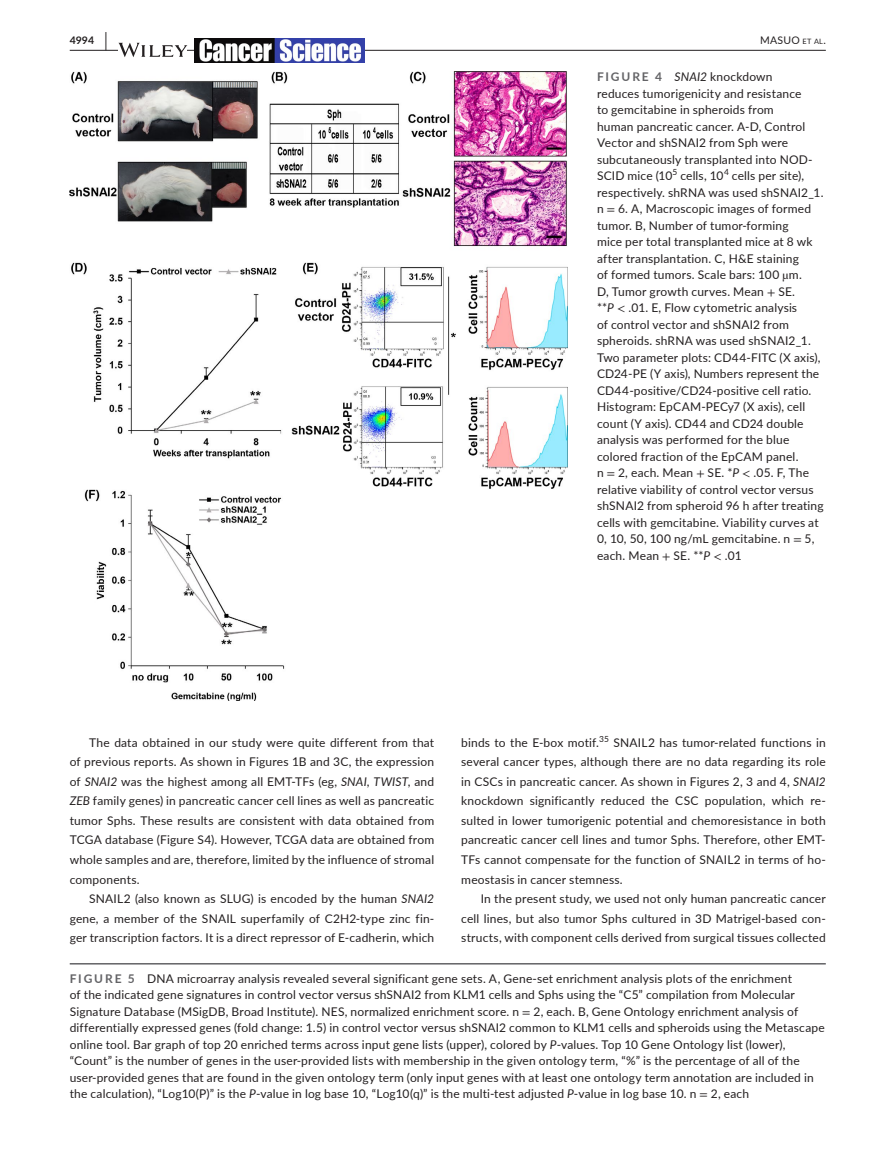
<style>
.page{position:relative;width:893px;height:1174px;background:#fff}
.page>*{position:absolute;margin:0;border:0;box-sizing:border-box;transform-origin:0 0}
.t1{font:12px/16.5px "Lato";letter-spacing:.015em;color:#231f20;text-align:justify}
.t2{font:10.5px "Lato";letter-spacing:.02em;color:#231f20}
.t3{font:700 10.5px "Lato";color:#231f20}
.t4{font:8.4px "Lato";color:#231f20}
.s1{font-size:19.5px}
.s2{font-size:7.35px}
.s3{font-weight:700;color:#636366}
.s4{font-style:italic}
.s5{font-family:"STIX"}
</style>
<div class="page">
<hr style="left:70px;top:50px;width:756px;height:1px;background:#231f20">
<svg style="left:118px;top:43px;width:69px;height:14px"></svg>
<img style="left:195px;top:38px;width:170px;height:24px">
<img style="left:70px;top:72px;width:497px;height:628px">
<hr style="left:70px;top:963px;width:756px;height:1px;background:#636366">
<p class="t3" style="left:70px;top:33px;width:39px">4994 <span class="s1">|</span></p>
<p class="t2" style="left:760px;top:33px;width:67px">MASUO <span class="s2">et al</span>.</p>
<p class="t1" style="left:597px;top:68px;width:228px;text-align:left"><span class="s3">FIGURE 4</span> <span class="s4">SNAI2</span> knockdown<br>reduces tumorigenicity and resistance<br>to gemcitabine in spheroids from<br>human pancreatic cancer. A-D, Control Vector and shSNAI2 from Sph were subcutaneously transplanted into NOD-SCID mice (10<sup>5</sup> cells, 10<sup>4</sup> cells per site), respectively. shRNA was used shSNAI2_1. n <span class="s5">=</span> 6. A, Macroscopic images of formed tumor. B, Number of tumor-forming<br>mice per total transplanted mice at 8 wk after transplantation. C, H&amp;E staining<br>of formed tumors. Scale bars: 100 <span class="s5">µ</span>m.<br>D, Tumor growth curves. Mean <span class="s5">+</span> SE.<br>**<span class="s4">P</span> <span class="s5">&lt;</span> .01. E, Flow cytometric analysis<br>of control vector and shSNAI2 from spheroids. shRNA was used shSNAI2_1.<br>Two parameter plots: CD44-FITC (X axis), CD24-PE (Y axis), Numbers represent the CD44-positive/CD24-positive cell ratio.<br>Histogram: EpCAM-PECy7 (X axis), cell count (Y axis). CD44 and CD24 double analysis was performed for the blue colored fraction of the EpCAM panel.<br>n <span class="s5">=</span> 2, each. Mean <span class="s5">+</span> SE. *<span class="s4">P</span> <span class="s5">&lt;</span> .05. F, The relative viability of control vector versus shSNAI2 from spheroid 96 h after treating cells with gemcitabine. Viability curves at 0, 10, 50, 100 ng/mL gemcitabine. n <span class="s5">=</span> 5, each. Mean <span class="s5">+</span> SE. **<span class="s4">P</span> <span class="s5">&lt;</span> .01</p>
<p class="t1" style="left:70px;top:732px;width:366px;line-height:19.5px;text-indent:20px">The data obtained in our study were quite different from that of previous reports. As shown in Figures 1B and 3C, the expression of <span class="s4">SNAI2</span> was the highest among all EMT-TFs (eg, <span class="s4">SNAI</span>, <span class="s4">TWIST</span>, and <span class="s4">ZEB</span> family genes) in pancreatic cancer cell lines as well as pancreatic tumor Sphs. These results are consistent with data obtained from TCGA database (Figure S4). However, TCGA data are obtained from whole samples and are, therefore, limited by the influence of stromal components.</p>
<p class="t1" style="left:70px;top:888px;width:366px;line-height:19.5px;text-indent:20px">SNAIL2 (also known as SLUG) is encoded by the human <span class="s4">SNAI2 </span>gene, a member of the SNAIL superfamily of C2H2-type zinc fin&shy;ger transcription factors. It is a direct repressor of E-cadherin, which</p>
<p class="t1" style="left:461px;top:734px;width:139px">binds to the E-box motif.</p>
<p class="t4" style="left:599px;top:732px;width:11px">35</p>
<p class="t1" style="left:461px;top:732px;width:366px;line-height:19.5px;text-indent:152px">SNAIL2 has tumor-related functions in several cancer types, although there are no data regarding its role in CSCs in pancreatic cancer. As shown in Figures 2, 3 and 4, <span class="s4">SNAI2 </span>knockdown significantly reduced the CSC population, which re&shy;sulted in lower tumorigenic potential and chemoresistance in both pancreatic cancer cell lines and tumor Sphs. Therefore, other EMT-TFs cannot compensate for the function of SNAIL2 in terms of ho&shy;meostasis in cancer stemness.</p>
<p class="t1" style="left:461px;top:888px;width:366px;line-height:19.5px;text-indent:20px">In the present study, we used not only human pancreatic cancer cell lines, but also tumor Sphs cultured in 3D Matrigel-based con&shy;structs, with component cells derived from surgical tissues collected</p>
<p class="t1" style="left:70px;top:969px;width:756px;text-align:left"><span class="s3">FIGURE 5</span> DNA microarray analysis revealed several significant gene sets. A, Gene-set enrichment analysis plots of the enrichment<br>of the indicated gene signatures in control vector versus shSNAI2 from KLM1 cells and Sphs using the “C5” compilation from Molecular Signature Database (MSigDB, Broad Institute). NES, normalized enrichment score. n <span class="s5">=</span> 2, each. B, Gene Ontology enrichment analysis of differentially expressed genes (fold change: 1.5) in control vector versus shSNAI2 common to KLM1 cells and spheroids using the Metascape online tool. Bar graph of top 20 enriched terms across input gene lists (upper), colored by <span class="s4">P</span>-values. Top 10 Gene Ontology list (lower), “Count” is the number of genes in the user-provided lists with membership in the given ontology term, “%” is the percentage of all of the user-provided genes that are found in the given ontology term (only input genes with at least one ontology term annotation are included in the calculation), “Log10(P)” is the <span class="s4">P</span>-value in log base 10, “Log10(q)” is the multi-test adjusted <span class="s4">P</span>-value in log base 10. n <span class="s5">=</span> 2, each</p>
</div>
